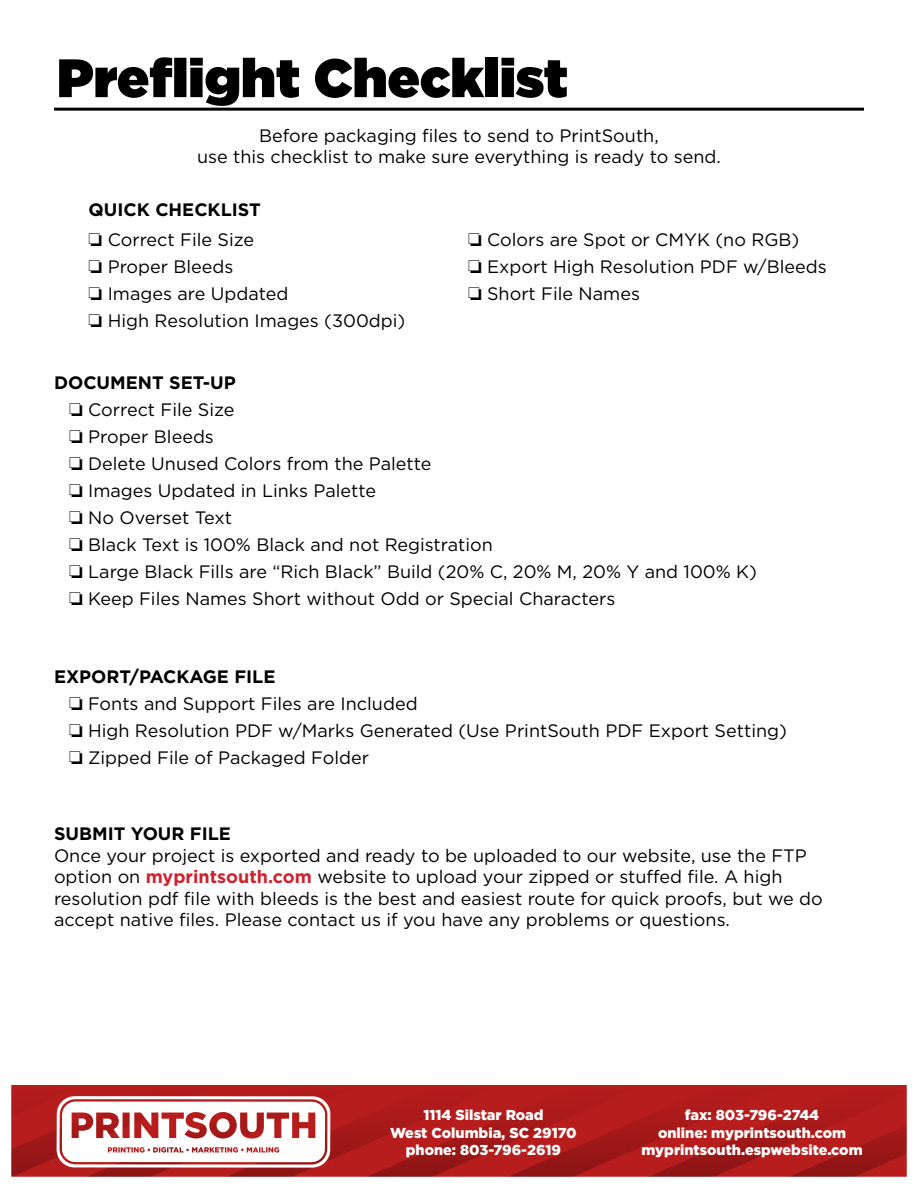
<style>
.page{position:relative;width:918px;height:1188px;background:#fff}
.page>*{position:absolute;margin:0;border:0;box-sizing:border-box;transform-origin:0 0}
.t1{font:900 54px "Gotham";color:#000}
.t2{font:18px/21.6px "Gotham";color:#000}
.t3{font:700 18px "Gotham";color:#000}
.t4{font:900 14.4px/17.2px "Gotham";color:#fff;text-align:center}
.s1{font-weight:700;color:#ce222d}
</style>
<div class="page">
<svg style="left:11px;top:1085px;width:896px;height:92px;background:#bb4141"></svg>
<hr style="left:54px;top:108px;width:810px;height:3px;background:#000">
<p class="t1" style="left:57px;top:47px;width:512px">Preflight Checklist</p>
<p class="t2" style="left:259px;top:124px;width:401px">Before packaging files to send to PrintSouth,</p>
<p class="t2" style="left:197px;top:146px;width:525px">use this checklist to make sure everything is ready to send.</p>
<p class="t3" style="left:89px;top:197px;width:174px">QUICK CHECKLIST</p>
<p class="t2" style="left:89px;top:229px;width:167px">❏ Correct File Size</p>
<p class="t2" style="left:89px;top:256px;width:146px">❏ Proper Bleeds</p>
<p class="t2" style="left:89px;top:283px;width:201px">❏ Images are Updated</p>
<p class="t2" style="left:89px;top:310px;width:318px">❏ High Resolution Images (300dpi)</p>
<p class="t2" style="left:468px;top:229px;width:333px">❏ Colors are Spot or CMYK (no RGB)</p>
<p class="t2" style="left:468px;top:256px;width:360px">❏ Export High Resolution PDF w/Bleeds</p>
<p class="t2" style="left:468px;top:283px;width:174px">❏ Short File Names</p>
<p class="t3" style="left:54px;top:370px;width:183px">DOCUMENT SET-UP</p>
<p class="t2" style="left:69px;top:398px;width:167px">❏ Correct File Size</p>
<p class="t2" style="left:69px;top:425px;width:146px">❏ Proper Bleeds</p>
<p class="t2" style="left:69px;top:452px;width:364px">❏ Delete Unused Colors from the Palette</p>
<p class="t2" style="left:69px;top:479px;width:309px">❏ Images Updated in Links Palette</p>
<p class="t2" style="left:69px;top:506px;width:165px">❏ No Overset Text</p>
<p class="t2" style="left:69px;top:533px;width:425px">❏ Black Text is 100% Black and not Registration</p>
<p class="t2" style="left:69px;top:560px;width:689px">❏ Large Black Fills are “Rich Black” Build (20% C, 20% M, 20% Y and 100% K)</p>
<p class="t2" style="left:69px;top:587px;width:548px">❏ Keep Files Names Short without Odd or Special Characters</p>
<p class="t3" style="left:54px;top:665px;width:223px">EXPORT/PACKAGE FILE</p>
<p class="t2" style="left:69px;top:692px;width:350px">❏ Fonts and Support Files are Included</p>
<p class="t2" style="left:69px;top:719px;width:719px">❏ High Resolution PDF w/Marks Generated (Use PrintSouth PDF Export Setting)</p>
<p class="t2" style="left:69px;top:746px;width:301px">❏ Zipped File of Packaged Folder</p>
<p class="t3" style="left:54px;top:822px;width:179px">SUBMIT YOUR FILE</p>
<p class="t2" style="left:54px;top:844px;width:770px">Once your project is exported and ready to be uploaded to our website, use the FTP option on <span class="s1">myprintsouth.com</span> website to upload your zipped or stuffed file. A high resolution pdf file with bleeds is the best and easiest route for quick proofs, but we do accept native files. Please contact us if you have any problems or questions.</p>
<p class="t4" style="left:390px;top:1106px;width:188px">1114 Silstar Road<br>West Columbia, SC 29170 phone: 803-796-2619</p>
<p class="t4" style="left:642px;top:1106px;width:223px">fax: 803-796-2744<br>online: myprintsouth.com myprintsouth.espwebsite.com</p>
</div>
